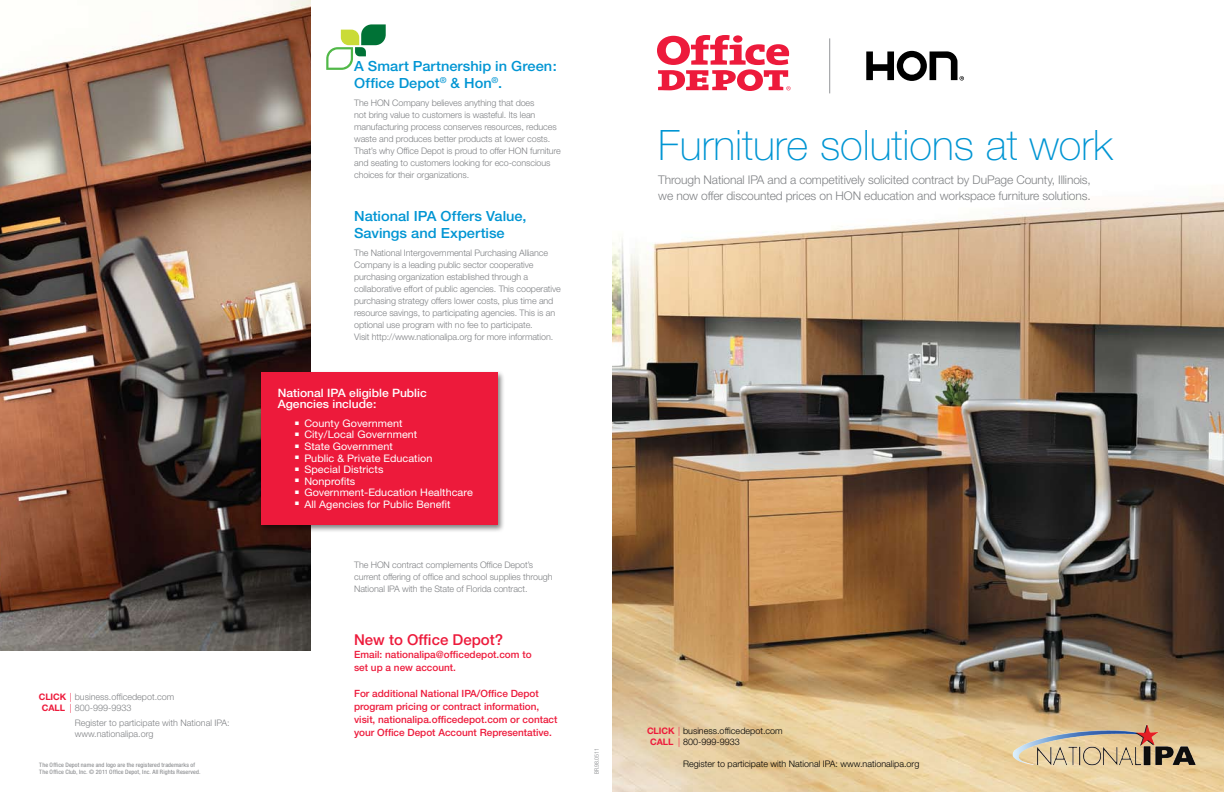
<style>
.page{position:relative;width:1224px;height:792px;background:#fff}
.page>*{position:absolute;margin:0;border:0;box-sizing:border-box;transform-origin:0 0}
.t1{font:100 42px "Helvetica Neue";color:#0095d3}
.t2{font:500 15px "Helvetica Neue";color:#ed1a3b}
.t3{font:500 14px/16.8px "Helvetica Neue";color:#0095d3;scale:1.04 1}
.t4{font:300 12px/16px "Helvetica Neue";letter-spacing:-.01em;color:#808285}
.t5{font:500 11.6px/11.5px "Helvetica Neue";color:#fff;scale:1.04 1}
.t6{font:10.4px "Helvetica Neue";letter-spacing:.005em;color:#fff;scale:1.04 1}
.t7{font:500 10px/13px "Helvetica Neue";color:#ed1a3b}
.t8{font:300 9px/12px "Helvetica Neue";letter-spacing:-.01em;color:#808285}
.t9{font:300 9px/11px "Helvetica Neue";color:#000}
.t10{font:condensed 6px/7px "Helvetica Neue";letter-spacing:.02em;color:#808285;scale:1.04 1}
.t11{font:300 condensed 6px "Helvetica Neue";letter-spacing:-.01em;color:#808285}
.s1{font-weight:700;color:#ed1a3b}
.s2{color:#ed1a3b}
</style>
<div class="page">
<img style="left:0;top:0;width:310px;height:651px">
<div style="left:258px;top:370px;width:247px;height:163px;background:#000;opacity:.5"></div>
<div style="left:261px;top:372px;width:237px;height:153px;background:#ed1a3b"></div>
<hr style="left:829px;top:38px;width:1px;height:55px;background:#939598">
<svg style="left:657px;top:35px;width:134px;height:56px"></svg>
<svg style="left:866px;top:51px;width:98px;height:30px"></svg>
<img style="left:612px;top:198px;width:612px;height:594px">
<img style="left:1045px;top:724px;width:102px;height:14px">
<svg style="left:326px;top:24px;width:60px;height:46px"></svg>
<p class="t8" style="left:42px;top:691px;width:134px;line-height:11px;text-indent:-3px"><span class="s1">CLICK</span> <span class="s2">|</span> business.officedepot.com<br><span class="s1">CALL</span> <span class="s2">|</span> 800-999-9933</p>
<p class="t8" style="left:75px;top:717px;width:157px;line-height:11px">Register to participate with National IPA: www.nationalipa.org</p>
<p class="t10" style="left:39px;top:761px;width:157px">The Office Depot name and logo are the registered trademarks of<br>The Office Club, Inc. © 2011 Office Depot, Inc. All Rights Reserved.</p>
<h3 class="t3" style="left:354px;top:58px;width:196px">A Smart Partnership in Green:<br>Office Depot<sup>®</sup> &amp; Hon<sup>®</sup>.</h3>
<p class="t8" style="left:354px;top:97px;width:208px">The HON Company believes anything that does<br>not bring value to customers is wasteful. Its lean manufacturing process conserves resources, reduces waste and produces better products at lower costs.<br>That’s why Office Depot is proud to offer HON furniture and seating to customers looking for eco-conscious choices for their organizations.</p>
<h3 class="t3" style="left:354px;top:207px;width:167px">National IPA Offers Value,<br>Savings and Expertise</h3>
<p class="t8" style="left:354px;top:246px;width:208px">The National Intergovernmental Purchasing Alliance Company is a leading public sector cooperative purchasing organization established through a collaborative effort of public agencies. This cooperative purchasing strategy offers lower costs, plus time and resource savings, to participating agencies. This is an optional use program with no fee to participate.<br>Visit http://www.nationalipa.org for more information.</p>
<p class="t5" style="left:278px;top:387px;width:145px">National IPA eligible Public<br>Agencies include:</p>
<p class="t6" style="left:295px;top:417px;width:105px">■ County Government</p>
<p class="t6" style="left:295px;top:429px;width:119px">■ City/Local Government</p>
<p class="t6" style="left:295px;top:440px;width:95px">■ State Government</p>
<p class="t6" style="left:295px;top:452px;width:134px">■ Public &amp; Private Education</p>
<p class="t6" style="left:295px;top:463px;width:86px">■ Special Districts</p>
<p class="t6" style="left:295px;top:475px;width:59px">■ Nonprofits</p>
<p class="t6" style="left:295px;top:486px;width:173px">■ Government-Education Healthcare</p>
<p class="t6" style="left:295px;top:498px;width:151px">■ All Agencies for Public Benefit</p>
<p class="t8" style="left:354px;top:558px;width:200px">The HON contract complements Office Depot’s current offering of office and school supplies through<br>National IPA with the State of Florida contract.</p>
<h2 class="t2" style="left:354px;top:631px;width:150px">New to Office Depot?</h2>
<p class="t7" style="left:354px;top:648px;width:179px">Email: nationalipa@officedepot.com to set up a new account.</p>
<p class="t7" style="left:354px;top:687px;width:205px">For additional National IPA/Office Depot program pricing or contract information, visit, nationalipa.officedepot.com or contact your Office Depot Account Representative.</p>
<p class="t11" style="left:593px;top:774px;width:27px;rotate:-90deg">BR.98.0511</p>
<h1 class="t1" style="left:658px;top:121px;width:456px">Furniture solutions at work</h1>
<h3 class="t4" style="left:658px;top:171px;width:434px">Through National IPA and a competitively solicited contract by DuPage County, Illinois, we now offer discounted prices on HON education and workspace furniture solutions.</h3>
<p class="t9" style="left:650px;top:725px;width:134px;text-indent:-3px"><span class="s1">CLICK</span> <span class="s2">|</span> business.officedepot.com<br><span class="s1">CALL</span> <span class="s2">|</span> 800-999-9933</p>
<p class="t9" style="left:683px;top:758px;width:238px">Register to participate with National IPA: www.nationalipa.org</p>
</div>
